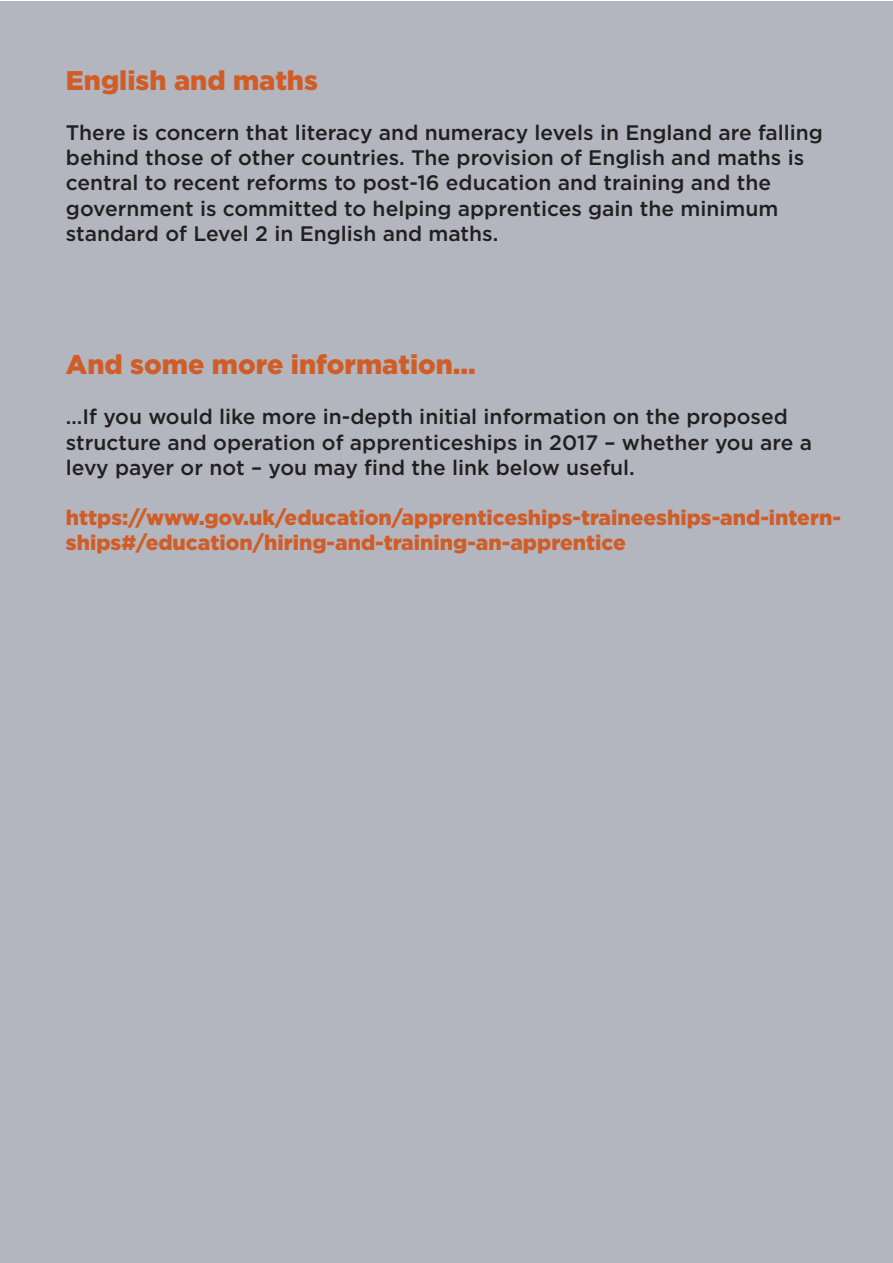
<style>
.page{position:relative;width:893px;height:1263px;background:#fff}
.page>*{position:absolute;margin:0;border:0;box-sizing:border-box;transform-origin:0 0}
.t1{font:900 27px "Gotham";color:#d05d27}
.t2{font:500 21px/25.2px "Gotham";color:#231f20}
.t3{font:900 21px/25.2px "Gotham";color:#d05d27}
</style>
<div class="page">
<div style="left:0;top:1px;width:893px;height:1262px;background:#b3b6bf"></div>
<p class="t1" style="left:66px;top:61px;width:254px">English and maths</p>
<p class="t2" style="left:66px;top:120px;width:759px">There is concern that literacy and numeracy levels in England are falling behind those of other countries. The provision of English and maths is central to recent reforms to post-16 education and training and the</p>
<p class="t2" style="left:66px;top:195px;width:714px">government is committed to helping apprentices gain the minimum standard of Level 2 in English and maths.</p>
<p class="t1" style="left:66px;top:346px;width:412px">And some more information...</p>
<p class="t2" style="left:66px;top:404px;width:748px">…If you would like more in-depth initial information on the proposed structure and operation of apprenticeships in 2017 – whether you are a levy payer or not – you may find the link below useful.</p>
<p class="t3" style="left:66px;top:505px;width:776px">https://www.gov.uk/education/apprenticeships-traineeships-and-intern&shy;ships#/education/hiring-and-training-an-apprentice</p>
</div>
